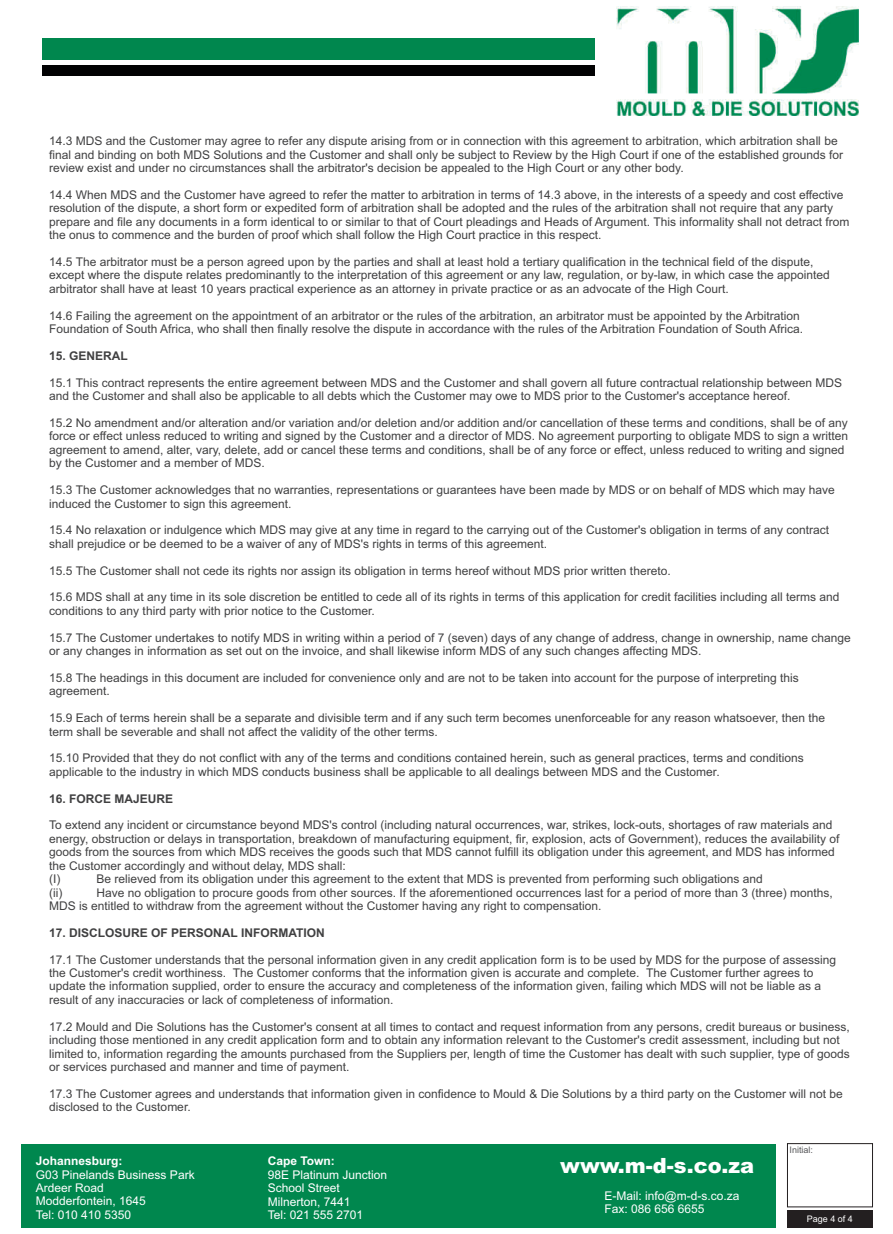
<style>
.page{position:relative;width:893px;height:1234px;background:#fff}
.page>*{position:absolute;margin:0;border:0;box-sizing:border-box;transform-origin:0 0}
.t1{font:900 21px "Arial";color:#fff}
.t2{font:12px/13.4px "Arial";color:#404041}
.t3{font:12px/13.4px "Arial";color:#fff}
.t4{font:700 12px "Arial";color:#404041}
.t5{font:700 12px "Arial";color:#fff}
.t6{font:9px "Arial";color:#fff}
.t7{font:9px "Arial";color:#58595b}
</style>
<div class="page">
<div style="left:43px;top:39px;width:551px;height:21px;background:#00874e"></div>
<div style="left:43px;top:65px;width:551px;height:11px;background:#020203"></div>
<div style="left:21px;top:1143px;width:755px;height:84px;background:#00874e"></div>
<div style="left:787px;top:1210px;width:85px;height:17px;background:#231f20"></div>
<div style="left:787px;top:1142px;width:86px;height:64px;border:1px solid #231f20"></div>
<img style="left:616px;top:6px;width:243px;height:110px">
<p class="t2" style="left:49px;top:135px;width:795px">14.3 MDS and the Customer may agree to refer any dispute arising from or in connection with this agreement to arbitration, which arbitration shall be final and binding on both MDS Solutions and the Customer and shall only be subject to Review by the High Court if one of the established grounds for review exist and under no circumstances shall the arbitrator's decision be appealed to the High Court or any other body.</p>
<p class="t2" style="left:49px;top:189px;width:802px">14.4 When MDS and the Customer have agreed to refer the matter to arbitration in terms of 14.3 above, in the interests of a speedy and cost effective resolution of the dispute, a short form or expedited form of arbitration shall be adopted and the rules of the arbitration shall not require that any party prepare and file any documents in a form identical to or similar to that of Court pleadings and Heads of Argument. This informality shall not detract from the onus to commence and the burden of proof which shall follow the High Court practice in this respect.</p>
<p class="t2" style="left:49px;top:256px;width:782px">14.5 The arbitrator must be a person agreed upon by the parties and shall at least hold a tertiary qualification in the technical field of the dispute, except where the dispute relates predominantly to the interpretation of this agreement or any law, regulation, or by-law, in which case the appointed arbitrator shall have at least 10 years practical experience as an attorney in private practice or as an advocate of the High Court.</p>
<p class="t2" style="left:49px;top:310px;width:755px">14.6 Failing the agreement on the appointment of an arbitrator or the rules of the arbitration, an arbitrator must be appointed by the Arbitration<br>Foundation of South Africa, who shall then finally resolve the dispute in accordance with the rules of the Arbitration Foundation of South Africa.</p>
<p class="t4" style="left:49px;top:351px;width:80px">15. GENERAL</p>
<p class="t2" style="left:49px;top:377px;width:794px">15.1 This contract represents the entire agreement between MDS and the Customer and shall govern all future contractual relationship between MDS and the Customer and shall also be applicable to all debts which the Customer may owe to MDS prior to the Customer's acceptance hereof.</p>
<p class="t2" style="left:49px;top:417px;width:800px">15.2 No amendment and/or alteration and/or variation and/or deletion and/or addition and/or cancellation of these terms and conditions, shall be of any force or effect unless reduced to writing and signed by the Customer and a director of MDS. No agreement purporting to obligate MDS to sign a written agreement to amend, alter, vary, delete, add or cancel these terms and conditions, shall be of any force or effect, unless reduced to writing and signed by the Customer and a member of MDS.</p>
<p class="t2" style="left:49px;top:484px;width:787px">15.3 The Customer acknowledges that no warranties, representations or guarantees have been made by MDS or on behalf of MDS which may have induced the Customer to sign this agreement.</p>
<p class="t2" style="left:49px;top:524px;width:781px">15.4 No relaxation or indulgence which MDS may give at any time in regard to the carrying out of the Customer's obligation in terms of any contract shall prejudice or be deemed to be a waiver of any of MDS's rights in terms of this agreement.</p>
<p class="t2" style="left:49px;top:564px;width:623px">15.5 The Customer shall not cede its rights nor assign its obligation in terms hereof without MDS prior written thereto.</p>
<p class="t2" style="left:49px;top:591px;width:792px">15.6 MDS shall at any time in its sole discretion be entitled to cede all of its rights in terms of this application for credit facilities including all terms and conditions to any third party with prior notice to the Customer.</p>
<p class="t2" style="left:49px;top:631px;width:803px">15.7 The Customer undertakes to notify MDS in writing within a period of 7 (seven) days of any change of address, change in ownership, name change or any changes in information as set out on the invoice, and shall likewise inform MDS of any such changes affecting MDS.</p>
<p class="t2" style="left:49px;top:672px;width:751px">15.8 The headings in this document are included for convenience only and are not to be taken into account for the purpose of interpreting this agreement.</p>
<p class="t2" style="left:49px;top:712px;width:777px">15.9 Each of terms herein shall be a separate and divisible term and if any such term becomes unenforceable for any reason whatsoever, then the term shall be severable and shall not affect the validity of the other terms.</p>
<p class="t2" style="left:49px;top:752px;width:756px">15.10 Provided that they do not conflict with any of the terms and conditions contained herein, such as general practices, terms and conditions applicable to the industry in which MDS conducts business shall be applicable to all dealings between MDS and the Customer.</p>
<p class="t4" style="left:49px;top:793px;width:126px">16. FORCE MAJEURE</p>
<p class="t2" style="left:49px;top:819px;width:792px">To extend any incident or circumstance beyond MDS's control (including natural occurrences, war, strikes, lock-outs, shortages of raw materials and energy, obstruction or delays in transportation, breakdown of manufacturing equipment, fir, explosion, acts of Government), reduces the availability of goods from the sources from which MDS receives the goods such that MDS cannot fulfill its obligation under this agreement, and MDS has informed the Customer accordingly and without delay, MDS shall:<br>(I)</p>
<p class="t2" style="left:97px;top:873px;width:668px">Be relieved from its obligation under this agreement to the extent that MDS is prevented from performing such obligations and</p>
<p class="t2" style="left:49px;top:886px;width:785px;text-indent:47px">Have no obligation to procure goods from other sources. If the aforementioned occurrences last for a period of more than 3 (three) months,<br>MDS is entitled to withdraw from the agreement without the Customer having any right to compensation.</p>
<p class="t4" style="left:49px;top:927px;width:277px">17. DISCLOSURE OF PERSONAL INFORMATION</p>
<p class="t2" style="left:49px;top:953px;width:788px">17.1 The Customer understands that the personal information given in any credit application form is to be used by MDS for the purpose of assessing the Customer's credit worthiness. The Customer conforms that the information given is accurate and complete. The Customer further agrees to update the information supplied, order to ensure the accuracy and completeness of the information given, failing which MDS will not be liable as a result of any inaccuracies or lack of completeness of information.</p>
<p class="t2" style="left:49px;top:1020px;width:802px">17.2 Mould and Die Solutions has the Customer's consent at all times to contact and request information from any persons, credit bureaus or business, including those mentioned in any credit application form and to obtain any information relevant to the Customer's credit assessment, including but not limited to, information regarding the amounts purchased from the Suppliers per, length of time the Customer has dealt with such supplier, type of goods or services purchased and manner and time of payment.</p>
<p class="t2" style="left:49px;top:1087px;width:795px">17.3 The Customer agrees and understands that information given in confidence to Mould &amp; Die Solutions by a third party on the Customer will not be disclosed to the Customer.</p>
<p class="t2" style="left:49px;top:886px;width:15px">(ii)</p>
<p class="t5" style="left:36px;top:1156px;width:88px">Johannesburg:</p>
<p class="t3" style="left:36px;top:1168px;width:160px">G03 Pinelands Business Park<br>Ardeer Road<br>Modderfontein, 1645<br>Tel: 010 410 5350</p>
<p class="t5" style="left:268px;top:1156px;width:69px">Cape Town:</p>
<p class="t3" style="left:268px;top:1168px;width:121px">98E Platinum Junction<br>School Street<br>Milnerton, 7441<br>Tel: 021 555 2701</p>
<h1 class="t1" style="left:560px;top:1157px;width:195px">www.m-d-s.co.za</h1>
<p class="t3" style="left:604px;top:1189px;width:136px">E-Mail: info@m-d-s.co.za<br>Fax: 086 656 6655</p>
<p class="t7" style="left:789px;top:1146px;width:25px">Initial:</p>
<p class="t6" style="left:805px;top:1215px;width:50px">Page 4 of 4</p>
<p class="t6" style="left:807px;top:1215px;width:48px">Page 4 of 4</p>
</div>
